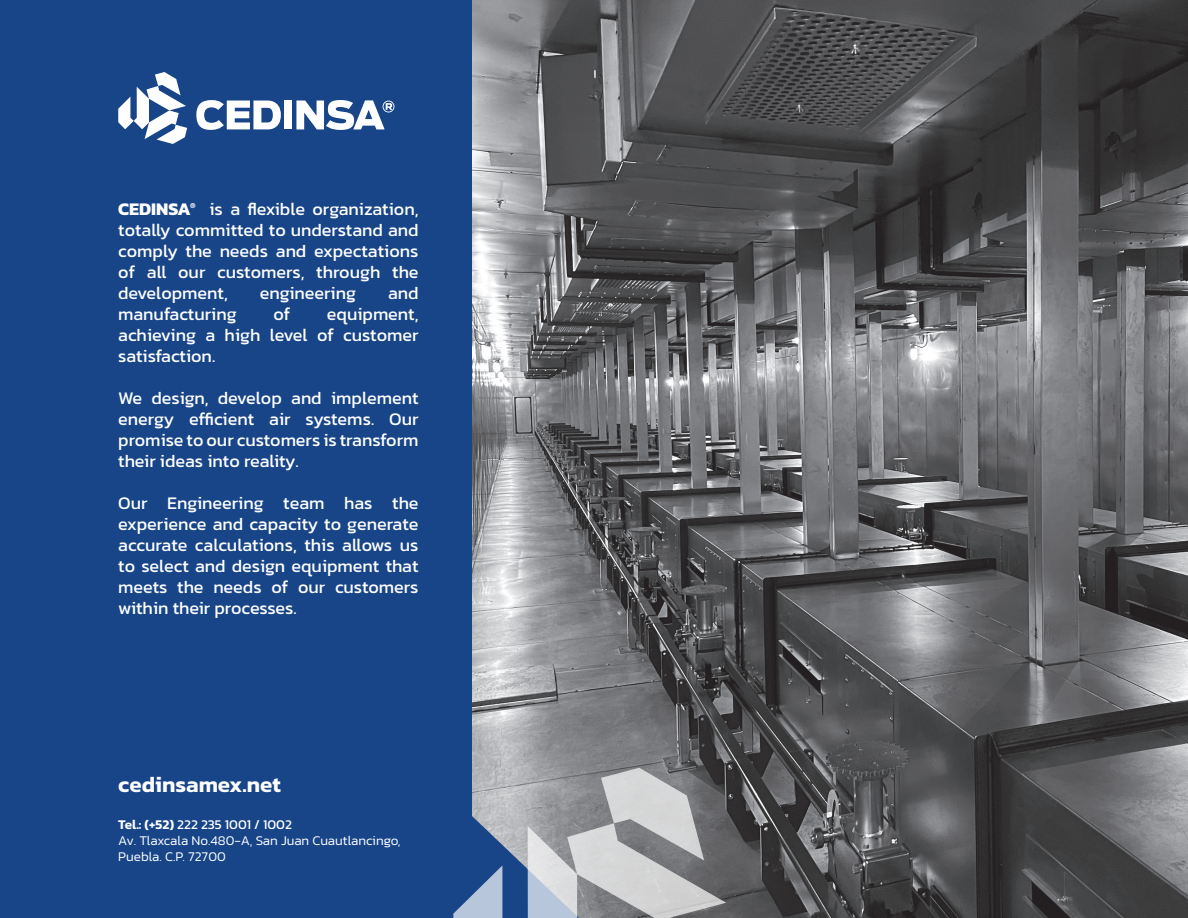
<style>
.page{position:relative;width:1188px;height:918px;background:#fff}
.page>*{position:absolute;margin:0;border:0;box-sizing:border-box;transform-origin:0 0}
.t1{font:600 22.5px "Kanit";color:#fff}
.t2{font:18px/21px "Kanit";color:#fff;text-align:justify}
.t3{font:300 13.5px/16.2px "Kanit";color:#fff}
.t4{font:13.5px "Kanit";color:#fff}
.t5{font:600 7.5px "Kanit";color:#fff}
.s1{font-weight:700}
.s2{font-weight:600}
</style>
<div class="page">
<img style="left:314px;top:0;width:874px;height:918px">
<div style="left:1px;top:1px;width:471px;height:917px;background:#174588"></div>
<svg style="left:453px;top:768px;width:273px;height:150px;background:#969eaa"></svg>
<svg style="left:118px;top:72px;width:69px;height:72px"></svg>
<svg style="left:196px;top:100px;width:85px;height:30px"></svg>
<div style="left:284px;top:101px;width:8px;height:28px;background:#fff"></div>
<svg style="left:296px;top:100px;width:98px;height:30px"></svg>
<p class="t2" style="left:118px;top:198px;width:302px"><span class="s1">CEDINSA</span> is a flexible organization, totally committed to understand and comply the needs and expectations of all our customers, through the development,</p>
<p class="t5" style="left:190px;top:200px;width:7px">®</p>
<p class="t2" style="left:260px;top:282px;width:98px">engineering</p>
<p class="t2" style="left:388px;top:282px;width:32px">and</p>
<p class="t2" style="left:118px;top:303px;width:120px">manufacturing</p>
<p class="t2" style="left:273px;top:303px;width:18px">of</p>
<p class="t2" style="left:118px;top:303px;width:302px;text-indent:209px">equipment, achieving a high level of customer satisfaction.</p>
<p class="t2" style="left:118px;top:387px;width:302px">We design, develop and implement energy efficient air systems. Our promise to our customers is transform their ideas into reality.</p>
<p class="t2" style="left:118px;top:492px;width:302px">Our Engineering team has the experience and capacity to generate accurate calculations, this allows us to select and design equipment that meets the needs of our customers within their processes.</p>
<p class="t1" style="left:118px;top:768px;width:164px">cedinsamex.net</p>
<p class="t4" style="left:118px;top:814px;width:175px"><span class="s2">Tel.: (+52)</span> 222 235 1001 / 1002</p>
<p class="t3" style="left:118px;top:832px;width:284px">Av. Tlaxcala No.480-A, San Juan Cuautlancingo,<br>Puebla. C.P. 72700</p>
</div>
